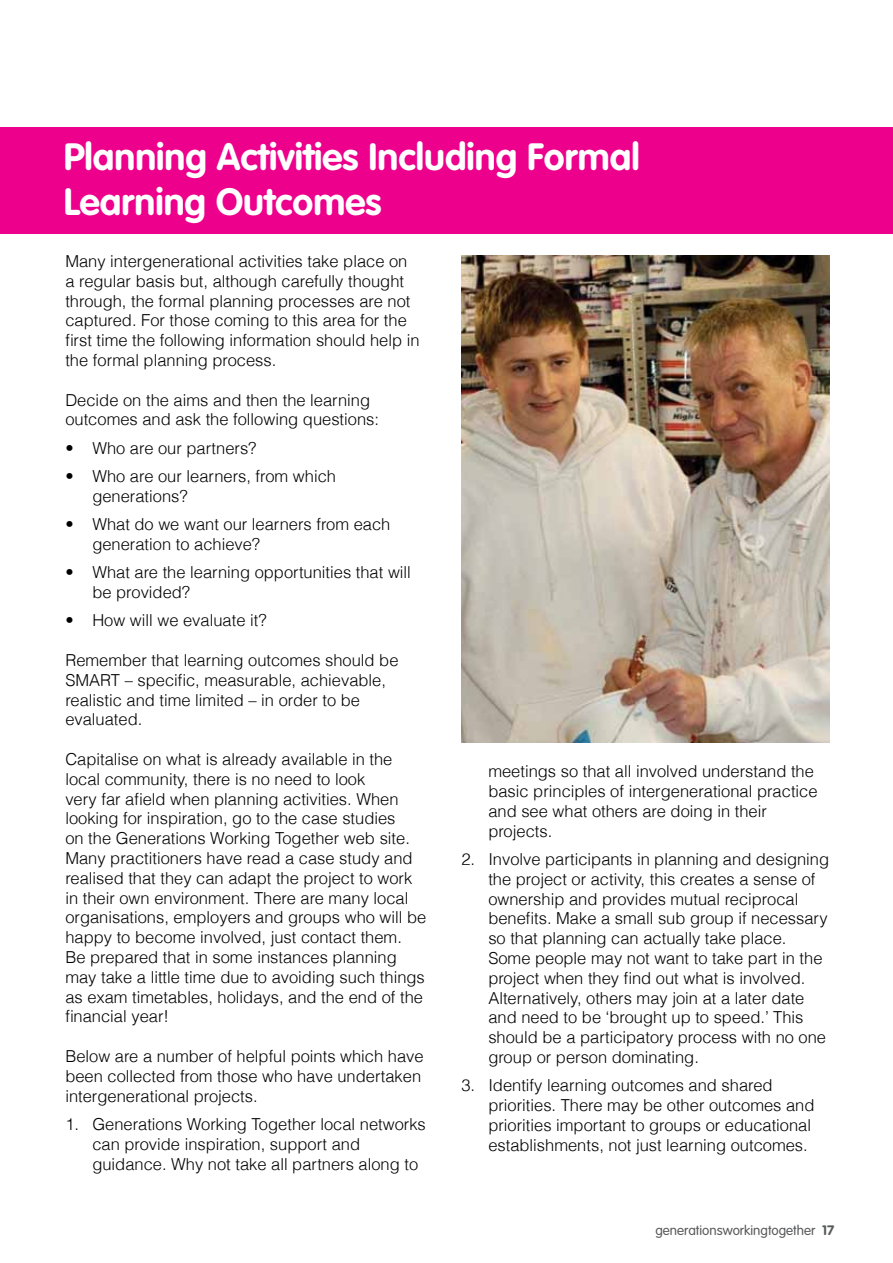
<style>
.page{position:relative;width:893px;height:1263px;background:#fff}
.page>*{position:absolute;margin:0;border:0;box-sizing:border-box;transform-origin:0 0}
.t1{font:700 37.5px/45px "VAG Rounded";color:#fff}
.t2{font:300 16.5px/19.8px "Helvetica";color:#000}
.t3{font:300 13.5px "VAG Rounded";color:#58595b}
.s1{font-weight:700}
</style>
<div class="page">
<div style="left:0;top:128px;width:893px;height:106px;background:#ec008c"></div>
<img style="left:461px;top:255px;width:368px;height:487px">
<h1 class="t1" style="left:64px;top:135px;width:577px">Planning Activities Including Formal<br>Learning Outcomes</h1>
<p class="t2" style="left:65px;top:251px;width:356px">Many intergenerational activities take place on a regular basis but, although carefully thought through, the formal planning processes are not captured. For those coming to this area for the first time the following information should help in the formal planning process.</p>
<p class="t2" style="left:65px;top:390px;width:315px">Decide on the aims and then the learning outcomes and ask the following questions:</p>
<p class="t2" style="left:65px;top:438px;width:193px">• Who are our partners?</p>
<p class="t2" style="left:92px;top:466px;width:245px;text-indent:-27px">• Who are our learners, from which generations?</p>
<p class="t2" style="left:92px;top:514px;width:300px;text-indent:-27px">• What do we want our learners from each generation to achieve?</p>
<p class="t2" style="left:92px;top:562px;width:320px;text-indent:-27px">• What are the learning opportunities that will be provided?</p>
<p class="t2" style="left:65px;top:610px;width:203px">• How will we evaluate it?</p>
<p class="t2" style="left:65px;top:650px;width:335px">Remember that learning outcomes should be SMART – specific, measurable, achievable, realistic and time limited – in order to be evaluated.</p>
<p class="t2" style="left:65px;top:749px;width:362px">Capitalise on what is already available in the local community, there is no need to look<br>very far afield when planning activities. When looking for inspiration, go to the case studies<br>on the Generations Working Together web site.<br>Many practitioners have read a case study and realised that they can adapt the project to work in their own environment. There are many local organisations, employers and groups who will be happy to become involved, just contact them.<br>Be prepared that in some instances planning may take a little time due to avoiding such things as exam timetables, holidays, and the end of the financial year!</p>
<p class="t2" style="left:65px;top:1046px;width:360px">Below are a number of helpful points which have been collected from those who have undertaken intergenerational projects.</p>
<p class="t2" style="left:92px;top:1114px;width:335px;text-indent:-27px">1. Generations Working Together local networks can provide inspiration, support and guidance. Why not take all partners along to</p>
<p class="t2" style="left:488px;top:761px;width:331px">meetings so that all involved understand the basic principles of intergenerational practice and see what others are doing in their projects.</p>
<p class="t2" style="left:488px;top:849px;width:342px;text-indent:-27px">2. Involve participants in planning and designing the project or activity, this creates a sense of ownership and provides mutual reciprocal benefits. Make a small sub group if necessary so that planning can actually take place.<br>Some people may not want to take part in the project when they find out what is involved.<br>Alternatively, others may join at a later date and need to be ‘brought up to speed.’ This should be a participatory process with no one group or person dominating.</p>
<p class="t2" style="left:488px;top:1075px;width:328px;text-indent:-27px">3. Identify learning outcomes and shared priorities. There may be other outcomes and priorities important to groups or educational establishments, not just learning outcomes.</p>
<p class="t3" style="left:655px;top:1222px;width:181px">generationsworkingtogether <span class="s1">17</span></p>
</div>
